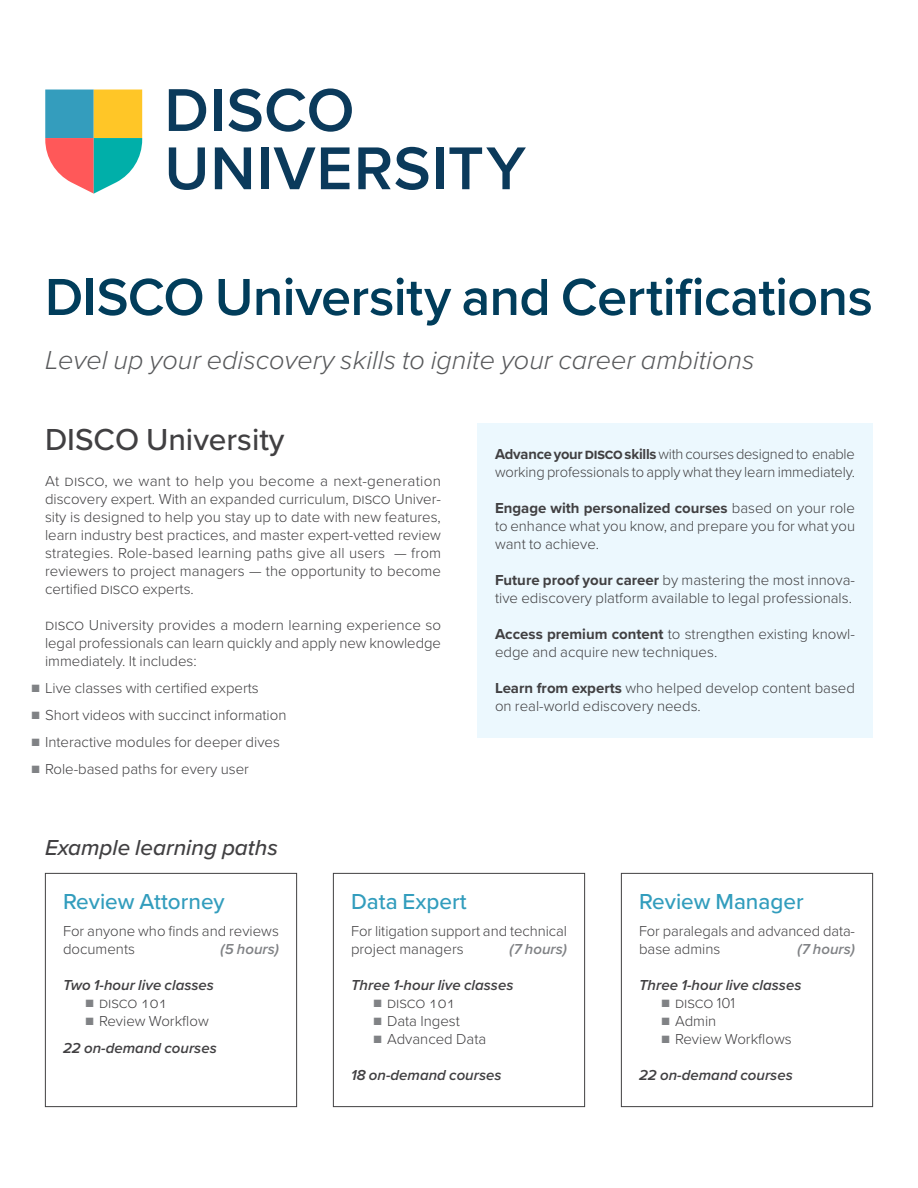
<style>
.page{position:relative;width:918px;height:1188px;background:#fff}
.page>*{position:absolute;margin:0;border:0;box-sizing:border-box;transform-origin:0 0}
.Document_title{font:600 54px "Proxima Nova";letter-spacing:-.01em;color:#013d5b}
.section_header{font:500 31.5px "Proxima Nova";color:#414042}
.subhead{font:italic 300 27px "Proxima Nova";color:#58595b}
.call_out_box_title{font:500 22.5px "Proxima Nova";color:#329dbd}
.section_subheader{font:italic 500 22.5px "Proxima Nova";color:#414042}
.Body_Copy{font:300 15px/18px "Proxima Nova";color:#414042;text-align:justify}
.body_copy__no_indent{font:300 15px/18px "Proxima Nova";color:#414042}
.body_copy__no_indent-2{font:italic 600 15px "Proxima Nova";color:#414042}
.body_copy__no_indent-3{font:italic 600 15px "Proxima Nova";color:#808285}
.s1{font-size:12.75px;color:#808285}
.s2{font-weight:700}
</style>
<div class="page">
<svg style="left:169px;top:89px;width:37px;height:42px"></svg>
<div style="left:214px;top:89px;width:7px;height:42px;background:#0b3a5b"></div>
<svg style="left:228px;top:88px;width:124px;height:44px"></svg>
<svg style="left:169px;top:147px;width:36px;height:43px"></svg>
<svg style="left:215px;top:147px;width:36px;height:42px"></svg>
<div style="left:261px;top:147px;width:7px;height:42px;background:#0b3a5b"></div>
<svg style="left:274px;top:147px;width:76px;height:42px"></svg>
<svg style="left:358px;top:147px;width:70px;height:43px"></svg>
<div style="left:436px;top:147px;width:8px;height:42px;background:#0b3a5b"></div>
<svg style="left:449px;top:147px;width:77px;height:42px"></svg>
<div style="left:45px;top:90px;width:49px;height:48px;background:#349dbd"></div>
<div style="left:94px;top:90px;width:48px;height:48px;background:#ffc627"></div>
<svg style="left:45px;top:138px;width:97px;height:56px"></svg>
<div style="left:477px;top:423px;width:396px;height:315px;background:#ecf8fe"></div>
<div style="left:45px;top:873px;width:252px;height:234px;border:1px solid #414042"></div>
<div style="left:333px;top:873px;width:252px;height:234px;border:1px solid #414042"></div>
<div style="left:621px;top:873px;width:252px;height:234px;border:1px solid #414042"></div>
<p class="Document_title" style="left:45px;top:257px;width:829px">DISCO University and Certifications</p>
<p class="subhead" style="left:45px;top:340px;width:711px">Level up your ediscovery skills to ignite your career ambitions</p>
<p class="section_header" style="left:45px;top:416px;width:241px">DISCO University</p>
<p class="Body_Copy" style="left:45px;top:471px;width:398px">At DISCO, we want to help you become a next-generation discovery expert. With an expanded curriculum, DISCO Univer&shy;sity is designed to help you stay up to date with new features, learn industry best practices, and master expert-vetted review strategies. Role-based learning paths give all users — from reviewers to project managers — the opportunity to become certified DISCO experts.</p>
<p class="Body_Copy" style="left:45px;top:615px;width:398px">DISCO University provides a modern learning experience so legal professionals can learn quickly and apply new knowledge immediately. It includes:</p>
<p class="Body_Copy" style="left:32px;top:678px;width:229px"><span class="s1">■</span> Live classes with certified experts</p>
<p class="Body_Copy" style="left:32px;top:705px;width:257px"><span class="s1">■</span> Short videos with succinct information</p>
<p class="Body_Copy" style="left:32px;top:732px;width:250px"><span class="s1">■</span> Interactive modules for deeper dives</p>
<p class="Body_Copy" style="left:32px;top:759px;width:219px"><span class="s1">■</span> Role-based paths for every user</p>
<p class="section_subheader" style="left:45px;top:831px;width:235px">Example learning paths</p>
<p class="body_copy__no_indent" style="left:495px;top:444px;width:362px"><span class="s2">Advance your DISCO skills</span> with courses designed to enable working professionals to apply what they learn immediately.</p>
<p class="body_copy__no_indent" style="left:495px;top:498px;width:362px;text-align:justify"><span class="s2">Engage with personalized courses</span> based on your role to enhance what you know, and prepare you for what you want to achieve.</p>
<p class="body_copy__no_indent" style="left:495px;top:570px;width:362px"><span class="s2">Future proof your career</span> by mastering the most innova&shy;tive ediscovery platform available to legal professionals.</p>
<p class="body_copy__no_indent" style="left:495px;top:624px;width:362px"><span class="s2">Access premium content</span> to strengthen existing knowl&shy;edge and acquire new techniques.</p>
<p class="body_copy__no_indent" style="left:495px;top:678px;width:362px"><span class="s2">Learn from experts</span> who helped develop content based on real-world ediscovery needs.</p>
<p class="call_out_box_title" style="left:63px;top:885px;width:163px">Review Attorney</p>
<p class="body_copy__no_indent" style="left:63px;top:921px;width:217px">For anyone who finds and reviews documents</p>
<p class="body_copy__no_indent-3" style="left:221px;top:938px;width:60px">(5 hours)</p>
<p class="body_copy__no_indent-2" style="left:63px;top:974px;width:153px">Two 1-hour live classes</p>
<p class="Body_Copy" style="left:86px;top:993px;width:83px"><span class="s1">■</span> DISCO 101</p>
<p class="Body_Copy" style="left:86px;top:1011px;width:125px"><span class="s1">■</span> Review Workflow</p>
<p class="body_copy__no_indent-2" style="left:63px;top:1037px;width:155px">22 on-demand courses</p>
<p class="call_out_box_title" style="left:351px;top:885px;width:117px">Data Expert</p>
<p class="body_copy__no_indent" style="left:351px;top:921px;width:218px">For litigation support and technical project managers</p>
<p class="body_copy__no_indent-3" style="left:510px;top:938px;width:59px">(7 hours)</p>
<p class="body_copy__no_indent-2" style="left:351px;top:974px;width:164px">Three 1-hour live classes</p>
<p class="Body_Copy" style="left:374px;top:993px;width:83px"><span class="s1">■</span> DISCO 101</p>
<p class="Body_Copy" style="left:374px;top:1011px;width:88px"><span class="s1">■</span> Data Ingest</p>
<p class="Body_Copy" style="left:374px;top:1029px;width:114px"><span class="s1">■</span> Advanced Data</p>
<p class="body_copy__no_indent-2" style="left:351px;top:1064px;width:152px">18 on-demand courses</p>
<p class="call_out_box_title" style="left:639px;top:885px;width:166px">Review Manager</p>
<p class="body_copy__no_indent" style="left:639px;top:921px;width:218px">For paralegals and advanced data&shy;base admins</p>
<p class="body_copy__no_indent-3" style="left:798px;top:938px;width:59px">(7 hours)</p>
<p class="body_copy__no_indent-2" style="left:639px;top:974px;width:164px">Three 1-hour live classes</p>
<p class="Body_Copy" style="left:662px;top:993px;width:75px"><span class="s1">■</span> DISCO 101</p>
<p class="Body_Copy" style="left:662px;top:1011px;width:56px"><span class="s1">■</span> Admin</p>
<p class="Body_Copy" style="left:662px;top:1029px;width:132px"><span class="s1">■</span> Review Workflows</p>
<p class="body_copy__no_indent-2" style="left:639px;top:1064px;width:155px">22 on-demand courses</p>
</div>
